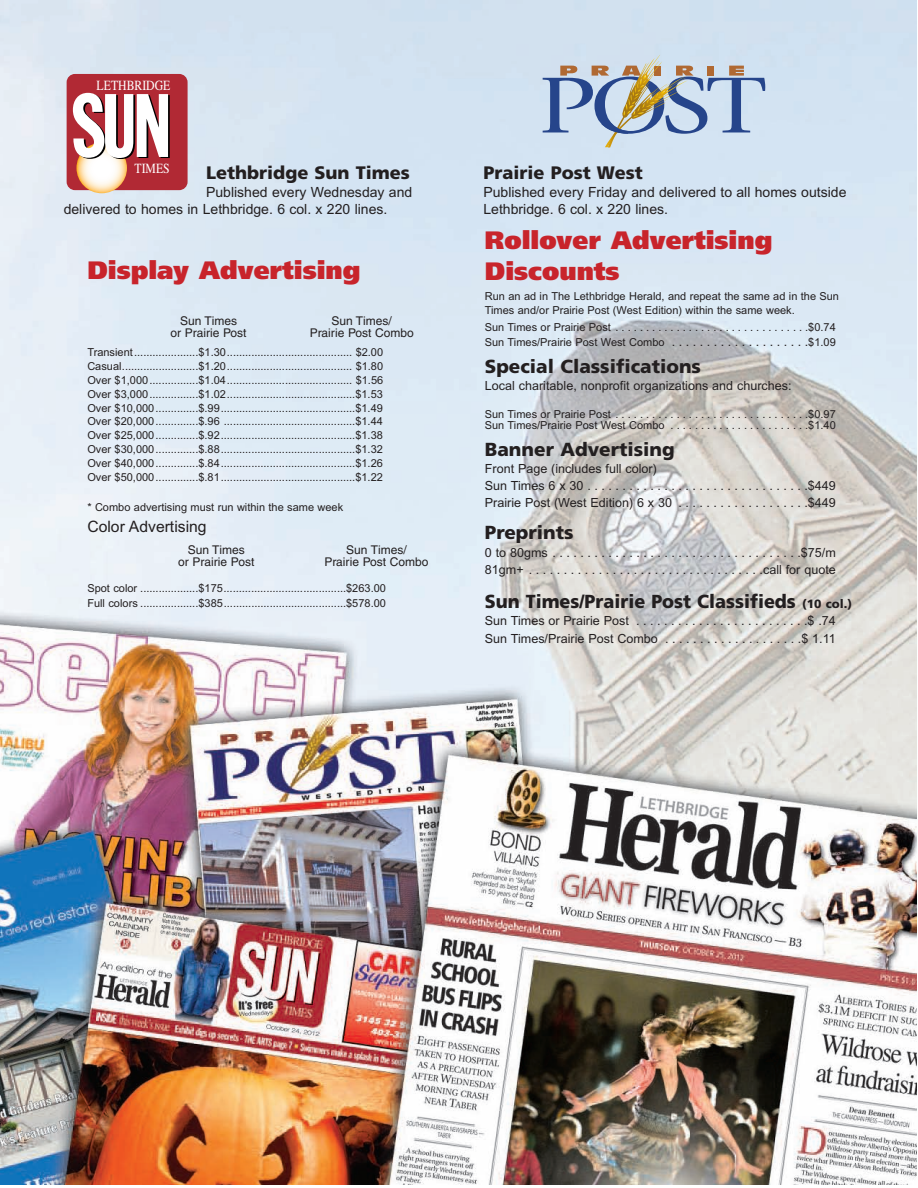
<style>
.page{position:relative;width:918px;height:1188px;background:#fff}
.page>*{position:absolute;margin:0;border:0;box-sizing:border-box;transform-origin:0 0}
.t1{font:25.2px/30.2px "Frutiger Ultra Black+UPYVNC";color:#c8242b}
.t2{font:18.9px "Frutiger Black+NYOTSV";color:#231f20}
.t3{font:18.9px "Frutiger Black+NYOTSV";color:#231f20;scale:.95 1}
.t4{font:18px "Frutiger Black+NYOTSV";color:#231f20}
.t5{font:15.75px "Arial MT+MJIGZQ";color:#231f20}
.t6{font:14.1px/16.8px "Arial MT+MJIGZQ";color:#231f20}
.t7{font:13.95px "Times Roman+MLTPVB";color:#fff;scale:.84 1}
.t8{font:12.6px/17.2px "Arial MT+MJIGZQ";color:#231f20}
.t9{font:12px/12.6px "Helvetica+HTCJMC";color:#231f20;text-align:center}
.t10{font:10.95px/13.8px "Arial MT+MJIGZQ";color:#231f20}
.s1{font-family:"Arial Italic MT+GULOAK"}
.s2{font-size:12.6px}
.s3{font-size:12px}
</style>
<div class="page">
<img style="left:0;top:0;width:916px;height:1185px">
<svg style="left:543px;top:55px;width:222px;height:93px;background:#b3bfcd"></svg>
<div style="left:67px;top:74px;width:121px;height:116px;background:#b12934;border-radius:8px"></div>
<svg style="left:76px;top:143px;width:51px;height:50px"></svg>
<svg style="left:73px;top:93px;width:97px;height:66px"></svg>
<p class="t7" style="left:97px;top:80px;width:89px">LETHBRIDGE</p>
<p class="t7" style="left:135px;top:163px;width:43px">TIMES</p>
<h3 class="t4" style="left:206px;top:165px;width:205px">Lethbridge Sun Times</h3>
<p class="t6" style="left:64px;top:184px;width:350px;text-indent:142px">Published every Wednesday and delivered to homes in Lethbridge. 6 col. x 220 lines.</p>
<h1 class="t1" style="left:87px;top:257px;width:275px">Display Advertising</h1>
<p class="t9" style="left:171px;top:315px;width:78px">Sun Times<br>or Prairie Post</p>
<p class="t9" style="left:310px;top:315px;width:106px">Sun Times/<br>Prairie Post Combo</p>
<p class="t10" style="left:87px;top:346px;width:297px;text-align:justify">Transient.....................$1.30......................................... $2.00<br>Casual.........................$1.20......................................... $1.80<br>Over $1,000................$1.04......................................... $1.56<br>Over $3,000................$1.02..........................................$1.53<br>Over $10,000..............$.99............................................$1.49<br>Over $20,000..............$.96 ...........................................$1.44<br>Over $25,000..............$.92............................................$1.38<br>Over $30,000..............$.88............................................$1.32<br>Over $40,000..............$.84............................................$1.26<br>Over $50,000..............$.81............................................$1.22</p>
<p class="t10" style="left:87px;top:500px;width:257px">* Combo advertising must run within the same week</p>
<h3 class="t5" style="left:87px;top:517px;width:121px">Color Advertising</h3>
<p class="t9" style="left:178px;top:544px;width:78px">Sun Times<br>or Prairie Post</p>
<p class="t9" style="left:324px;top:544px;width:106px">Sun Times/<br>Prairie Post Combo</p>
<p class="t10" style="left:87px;top:580px;width:300px;line-height:15px">Spot color ...................$175<span class="s1">..........................</span>..............$263.00<br>Full colors ...................$385........................................$578.00</p>
<h3 class="t4" style="left:483px;top:166px;width:161px">Prairie Post West</h3>
<p class="t6" style="left:483px;top:184px;width:365px">Published every Friday and delivered to all homes outside<br>Lethbridge. 6 col. x 220 lines.</p>
<h1 class="t1" style="left:485px;top:227px;width:289px">Rollover Advertising<br>Discounts</h1>
<p class="t10" style="left:485px;top:290px;width:356px;line-height:13.2px">Run an ad in The Lethbridge Herald, and repeat the same ad in the Sun<br>Times and/or Prairie Post (West Edition) within the same week.</p>
<p class="t10" style="left:485px;top:320px;width:353px;line-height:14.4px">SunTimesorPrairiePost ................................$0.74<br>Sun Times/Prairie Post West Combo <span class="s2">. . . . . . . . . . . . . . . . . . . .</span>$1.09</p>
<h2 class="t2" style="left:485px;top:359px;width:218px">Special Classifications</h2>
<p class="t8" style="left:485px;top:377px;width:308px">Local charitable, nonprofit organizations and churches:</p>
<p class="t10" style="left:485px;top:409px;width:353px;line-height:10.5px">SunTimesorPrairiePost ................................$0.97<br>Sun Times/Prairie Post West Combo . . . . . . . . . . . . . . . . . . . . . . .$1.40</p>
<h2 class="t2" style="left:485px;top:441px;width:191px">Banner Advertising</h2>
<p class="t8" style="left:485px;top:460px;width:352px">Front Page (includes full color)<br>SunTimes6x30................................$449<br>Prairie Post (West Edition) 6 x 30 . . . . . . . . . . . . . . . . . . .$449</p>
<h2 class="t2" style="left:485px;top:525px;width:90px">Preprints</h2>
<p class="t8" style="left:485px;top:544px;width:352px">0to80gms....................................$75/m<br>81gm+ ..................................callforquote</p>
<h2 class="t3" style="left:485px;top:594px;width:388px">Sun Times/Prairie Post Classifieds <span class="s3">(10 col.)</span></h2>
<p class="t8" style="left:485px;top:612px;width:352px">SunTimesorPrairiePost .........................$.74<br>Sun Times/Prairie Post Combo . . . . . . . . . . . . . . . . . . . .$ 1.11</p>
</div>
